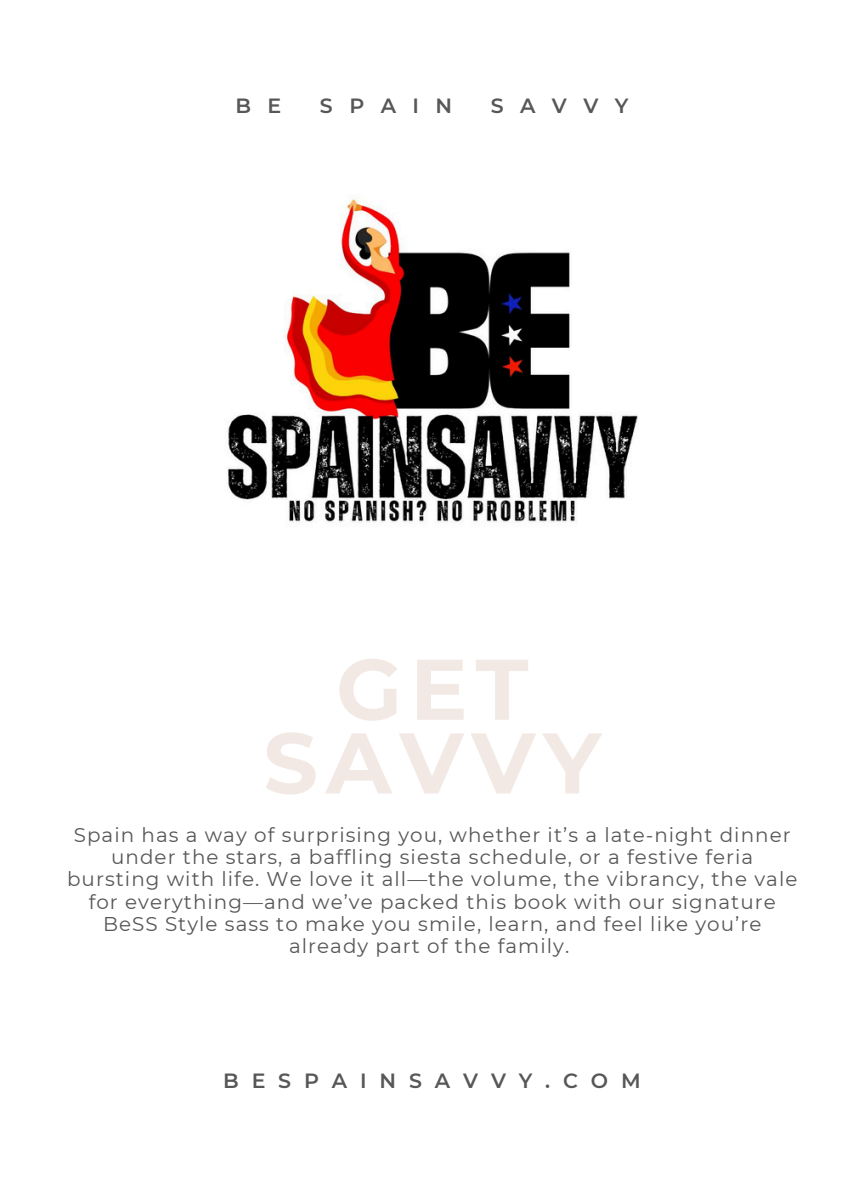
<style>
.page{position:relative;width:864px;height:1188px;background:#fff}
.page>*{position:absolute;margin:0;border:0;box-sizing:border-box;transform-origin:0 0}
.t1{font:700 85.8px/73.7px "Montserrat";letter-spacing:.09em;color:#f2e9e4;text-align:center}
.t2{font:600 20.55px "Montserrat";letter-spacing:.625em;color:#575757}
.t3{font:19.95px/22.2px "Montserrat";letter-spacing:.05em;color:#575757;text-align:center}
</style>
<div class="page">
<img style="left:129px;top:191px;width:606px;height:340px;border-radius:28px">
<p class="t2" style="left:236px;top:93px;width:47px">B E</p>
<p class="t2" style="left:320px;top:93px;width:134px">SPAIN</p>
<p class="t2" style="left:491px;top:93px;width:139px">SAVVY</p>
<p class="t1" style="left:263px;top:652px;width:339px">GET<br>SAVVY</p>
<h2 class="t3" style="left:67px;top:824px;width:732px">Spain has a way of surprising you, whether it’s a late-night dinner under the stars, a baffling siesta schedule, or a festive feria bursting with life. We love it all—the volume, the vibrancy, the vale for everything—and we’ve packed this book with our signature BeSS Style sass to make you smile, learn, and feel like you’re already part of the family.</h2>
<h1 class="t2" style="left:223px;top:1068px;width:419px">BESPAINSAVVY.COM</h1>
</div>
